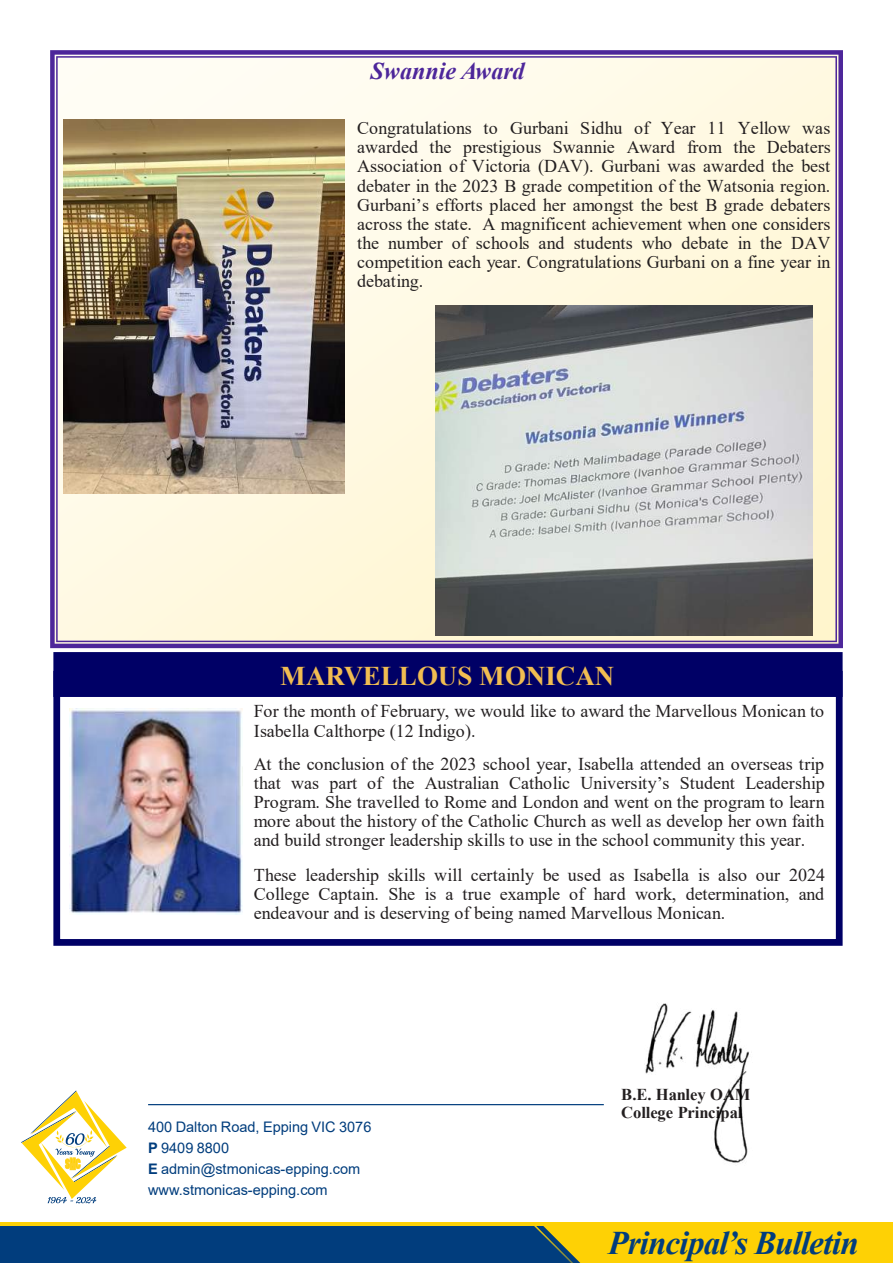
<style>
.page{position:relative;width:893px;height:1263px;background:#fff}
.page>*{position:absolute;margin:0;border:0;box-sizing:border-box;transform-origin:0 0}
.t1{font:italic 700 33px "Times New Roman";letter-spacing:-.025em;color:#013d7d}
.t2{font:700 27px "Times New Roman";color:#f1bd51}
.t3{font:italic 700 24.15px "Times New Roman";letter-spacing:-.005em;color:#4d269a}
.t4{font:18px/19px "Times New Roman";letter-spacing:-.005em;color:#231f20;text-align:justify}
.t5{font:700 16.5px/17.2px "Times New Roman";color:#231f20}
.t6{font:14.55px/21px "Arial";color:#013d7d}
.s1{font-weight:700}
</style>
<div class="page">
<img style="left:584px;top:1003px;width:165px;height:160px">
<div style="left:53px;top:671px;width:790px;height:275px;border:7px solid #006"></div>
<div style="left:57px;top:655px;width:782px;height:39px;background:#006"></div>
<div style="left:53px;top:652px;width:790px;height:45px;border:7px solid #006"></div>
<img style="left:70px;top:708px;width:173px;height:207px">
<svg style="left:50px;top:50px;width:793px;height:598px;background:#f0e8dc"></svg>
<img style="left:64px;top:119px;width:281px;height:374px">
<img style="left:435px;top:305px;width:377px;height:330px">
<svg style="left:21px;top:1090px;width:106px;height:113px"></svg>
<hr style="left:148px;top:1104px;width:456px;height:1px;background:#013d7d">
<div style="left:0;top:1223px;width:893px;height:40px;background:#fed105"></div>
<div style="left:0;top:1226px;width:893px;height:37px;background:#013d7d"></div>
<svg style="left:531px;top:1222px;width:362px;height:41px;background:#ecc60d"></svg>
<h3 class="t3" style="left:371px;top:54px;width:156px">Swannie Award</h3>
<p class="t4" style="left:357px;top:118px;width:475px">Congratulations to Gurbani Sidhu of Year 11 Yellow was awarded the prestigious Swannie Award from the Debaters Association of Victoria (DAV). Gurbani was awarded the best debater in the 2023 B grade competition of the Watsonia region.<br>Gurbani’s efforts placed her amongst the best B grade debaters across the state. A magnificent achievement when one considers the number of schools and students who debate in the DAV competition each year. Congratulations Gurbani on a fine year in debating.</p>
<h2 class="t2" style="left:280px;top:657px;width:336px">MARVELLOUS MONICAN</h2>
<p class="t4" style="left:254px;top:701px;width:572px">For the month of February, we would like to award the Marvellous Monican to<br>Isabella Calthorpe (12 Indigo).</p>
<p class="t4" style="left:254px;top:754px;width:572px">At the conclusion of the 2023 school year, Isabella attended an overseas trip that was part of the Australian Catholic University’s Student Leadership Program. She travelled to Rome and London and went on the program to learn more about the history of the Catholic Church as well as develop her own faith and build stronger leadership skills to use in the school community this year.</p>
<p class="t4" style="left:254px;top:865px;width:573px">These leadership skills will certainly be used as Isabella is also our 2024<br>College Captain. She is a true example of hard work, determination, and endeavour and is deserving of being named Marvellous Monican.</p>
<p class="t6" style="left:148px;top:1116px;width:225px">400 Dalton Road, Epping VIC 3076<br><span class="s1">P</span> 9409 8800<br><span class="s1">E</span> admin@stmonicas-epping.com www.stmonicas-epping.com</p>
<p class="t5" style="left:621px;top:1085px;width:131px">B.E. Hanley OAM<br>College Principal</p>
<h1 class="t1" style="left:608px;top:1219px;width:252px">Principal’s Bulletin</h1>
</div>
